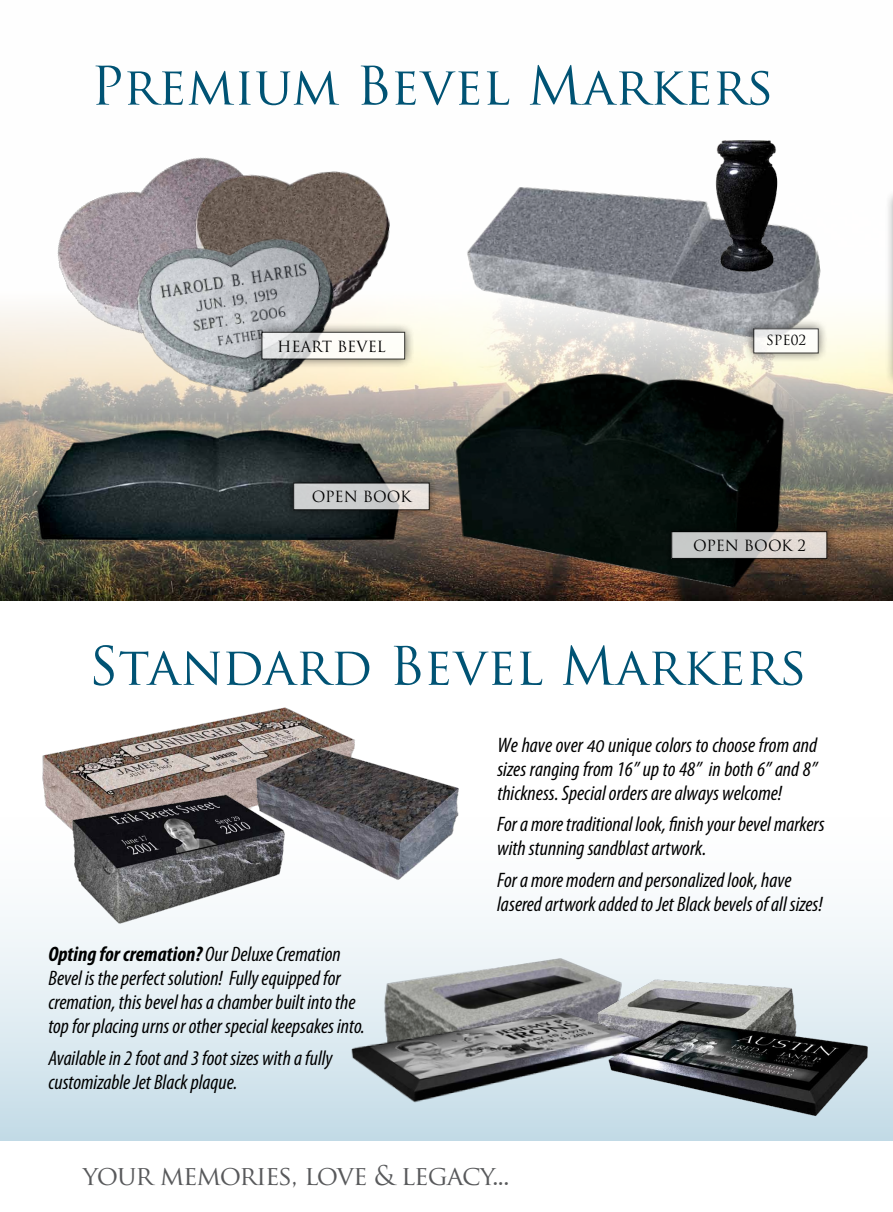
<style>
.page{position:relative;width:893px;height:1212px;background:#fff}
.page>*{position:absolute;margin:0;border:0;box-sizing:border-box;transform-origin:0 0}
.t1{font:51.75px "Trajan Pro";letter-spacing:-.015em;color:#005374}
.t2{font:26.4px "Trajan Pro";letter-spacing:-.04em;color:#58595b}
.t3{font:italic condensed 21px/24px "Myriad Pro";color:#000}
.t4{font:15px "Trajan Pro";letter-spacing:-.01em;color:#000}
.t5{font:13.65px "Trajan Pro";color:#000}
.s1{font-weight:700}
.s2{font-stretch:normal;font-size:18px}
</style>
<div class="page">
<img style="left:0;top:308px;width:893px;height:292px">
<div style="left:0;top:808px;width:893px;height:332px;background:linear-gradient(to bottom,#fff,#c8dee9)"></div>
<img style="left:16px;top:417px;width:406px;height:149px">
<img style="left:435px;top:349px;width:410px;height:252px">
<div style="left:283px;top:473px;width:156px;height:47px;background:#000;opacity:.75"></div>
<svg style="left:295px;top:485px;width:133px;height:23px;background:#d3d3d2"></svg>
<div style="left:661px;top:521px;width:176px;height:47px;background:#000;opacity:.75"></div>
<svg style="left:673px;top:533px;width:152px;height:24px;background:#d1cfcc"></svg>
<div style="left:671px;top:531px;width:156px;height:28px;border:1px solid #000"></div>
<img style="left:452px;top:187px;width:391px;height:189px">
<div style="left:744px;top:319px;width:84px;height:44px;background:#000;opacity:.75"></div>
<svg style="left:755px;top:330px;width:62px;height:21px"></svg>
<img style="left:696px;top:140px;width:106px;height:152px">
<img style="left:20px;top:163px;width:157px;height:228px">
<img style="left:177px;top:157px;width:236px;height:165px">
<img style="left:120px;top:218px;width:244px;height:203px">
<img style="left:296px;top:894px;width:395px;height:223px">
<img style="left:561px;top:940px;width:289px;height:72px">
<img style="left:339px;top:974px;width:320px;height:167px">
<img style="left:600px;top:1012px;width:274px;height:105px">
<div style="left:252px;top:322px;width:163px;height:47px;background:#000;opacity:.75"></div>
<svg style="left:264px;top:334px;width:139px;height:23px"></svg>
<img style="left:9px;top:707px;width:344px;height:161px">
<img style="left:247px;top:739px;width:221px;height:147px">
<img style="left:66px;top:778px;width:223px;height:148px">
<div style="left:884px;top:188px;width:9px;height:200px;background:#000;opacity:.75"></div>
<h1 class="t1" style="left:91px;top:53px;width:685px">Premium Bevel Markers</h1>
<p class="t4" style="left:301px;top:336px;width:50px">ART BEVEL</p>
<p class="t4" style="left:277px;top:336px;width:12px">HE</p>
<p class="t4" style="left:312px;top:487px;width:76px">OPEN BOOK</p>
<p class="t5" style="left:766px;top:331px;width:42px">SPE02</p>
<p class="t4" style="left:693px;top:536px;width:76px">OPEN BOOK</p>
<p class="t4" style="left:797px;top:536px;width:10px">2</p>
<h1 class="t1" style="left:89px;top:633px;width:720px">S tandard Bevel Markers</h1>
<p class="t3" style="left:48px;top:943px;width:318px"><span class="s1">Opting for cremation?</span> Our Deluxe Cremation Bevel is the perfect solution! Fully equipped for cremation, this bevel has a chamber built into the top for placing urns or other special keepsakes into.</p>
<p class="t3" style="left:48px;top:1046px;width:286px">Available in 2 foot and 3 foot sizes with a fully customizable Jet Black plaque.</p>
<p class="t3" style="left:497px;top:734px;width:321px;text-align:justify">We have over <span class="s2">40</span> unique colors to choose from and sizes ranging from 16” up to 48” in both 6” and 8” thickness. Special orders are always welcome!</p>
<p class="t3" style="left:497px;top:813px;width:329px">For a more traditional look, finish your bevel markers with stunning sandblast artwork.</p>
<p class="t3" style="left:497px;top:868px;width:327px">For a more modern and personalized look, have lasered artwork added to Jet Black bevels of all sizes!</p>
<p class="t2" style="left:83px;top:1158px;width:428px">your memories, love &amp; legacy...</p>
</div>
